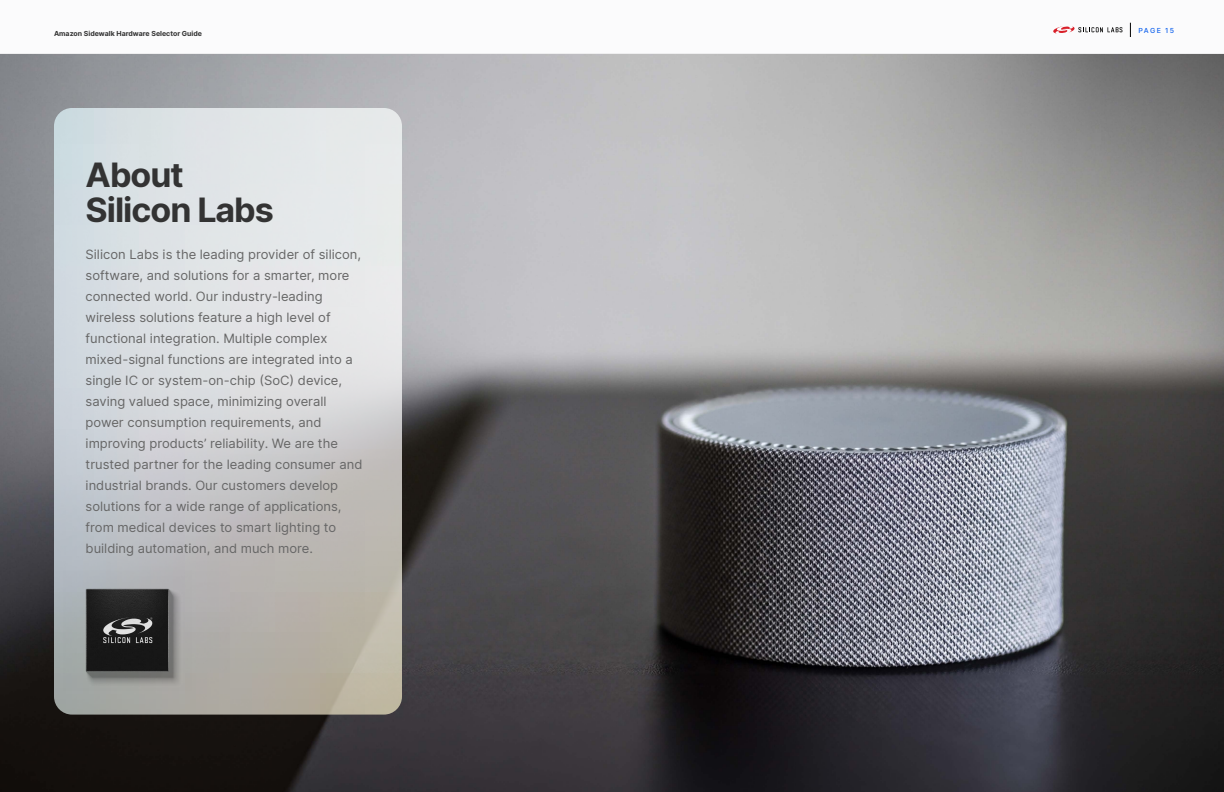
<style>
.page{position:relative;width:1224px;height:792px;background:#fff}
.page>*{position:absolute;margin:0;border:0;box-sizing:border-box;transform-origin:0 0}
.t1{font:700 34px/35px "Inter";letter-spacing:-.03em;color:#333}
.t2{font:13px/21px "Inter";color:#666}
.t3{font:700 7px "Inter";color:#333}
.t4{font:500 7px "Inter";letter-spacing:.175em;color:#0f61ed}
</style>
<div class="page">
<div style="left:0;top:0;width:1224px;height:54px;background:#fbfbfc"></div>
<svg style="left:1130px;top:23px;width:1px;height:14px"></svg>
<svg style="left:1053px;top:26px;width:69px;height:8px"></svg>
<img style="left:0;top:54px;width:1224px;height:738px">
<img style="left:54px;top:108px;width:348px;height:607px">
<img style="left:63px;top:570px;width:129px;height:121px">
<p class="t3" style="left:54px;top:28px;width:150px">Amazon Sidewalk Hardware Selector Guide</p>
<h1 class="t1" style="left:86px;top:156px;width:190px">About<br>Silicon Labs</h1>
<p class="t2" style="left:86px;top:243px;width:278px">Silicon Labs is the leading provider of silicon, software, and solutions for a smarter, more connected world. Our industry-leading wireless solutions feature a high level of functional integration. Multiple complex mixed-signal functions are integrated into a single IC or system-on-chip (SoC) device, saving valued space, minimizing overall power consumption requirements, and improving products’ reliability. We are the trusted partner for the leading consumer and industrial brands. Our customers develop solutions for a wide range of applications, from medical devices to smart lighting to building automation, and much more.</p>
<p class="t4" style="left:1138px;top:25px;width:37px">PAGE 15</p>
</div>
